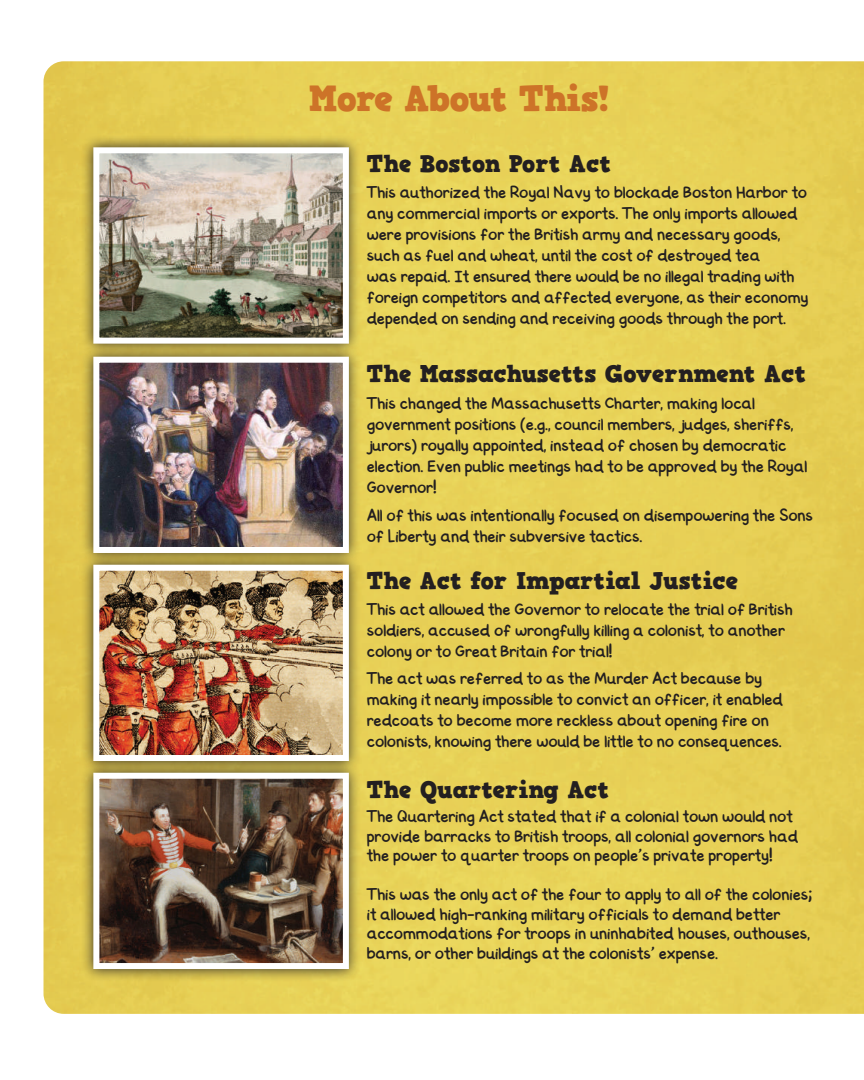
<style>
.page{position:relative;width:864px;height:1080px;background:#fff}
.page>*{position:absolute;margin:0;border:0;box-sizing:border-box;transform-origin:0 0}
.t1{font:36px "HVD Comic Serif Pro";letter-spacing:-.02em;color:#cd7328}
.t2{font:24px "HVD Comic Serif Pro";color:#231f20}
.t3{font:18px/21px "Tuttle Twins Sharpie";color:#231f20}
</style>
<div class="page">
<img style="left:44px;top:61px;width:820px;height:953px">
<div style="left:81px;top:135px;width:281px;height:221px;background:#231f20;opacity:.9"></div>
<img style="left:90px;top:144px;width:262px;height:200px">
<div style="left:81px;top:344px;width:281px;height:222px;background:#231f20;opacity:.9"></div>
<img style="left:90px;top:354px;width:262px;height:198px">
<div style="left:81px;top:552px;width:281px;height:222px;background:#231f20;opacity:.9"></div>
<img style="left:90px;top:562px;width:262px;height:198px">
<div style="left:81px;top:760px;width:281px;height:222px;background:#231f20;opacity:.9"></div>
<img style="left:90px;top:770px;width:262px;height:202px">
<h1 class="t1" style="left:309px;top:71px;width:302px">More About This!</h1>
<h2 class="t2" style="left:367px;top:145px;width:246px">The Boston Port Act</h2>
<p class="t3" style="left:367px;top:182px;width:443px">This authorized the Royal Navy to blockade Boston Harbor to any commercial imports or exports. The only imports allowed were provisions for the British army and necessary goods, such as fuel and wheat, until the cost of destroyed tea<br>was repaid. It ensured there would be no illegal trading with foreign competitors and affected everyone, as their economy depended on sending and receiving goods through the port.</p>
<h2 class="t2" style="left:367px;top:355px;width:441px">The Massachusetts Government Act</h2>
<p class="t3" style="left:367px;top:393px;width:442px">This changed the Massachusetts Charter, making local government positions (e.g., council members, judges, sheriffs, jurors) royally appointed, instead of chosen by democratic election. Even public meetings had to be approved by the Royal Governor!</p>
<p class="t3" style="left:367px;top:504px;width:448px">All of this was intentionally focused on disempowering the Sons of Liberty and their subversive tactics.</p>
<h2 class="t2" style="left:367px;top:562px;width:373px">The Act for Impartial Justice</h2>
<p class="t3" style="left:367px;top:598px;width:427px">This act allowed the Governor to relocate the trial of British soldiers, accused of wrongfully killing a colonist, to another colony or to Great Britain for trial!</p>
<p class="t3" style="left:367px;top:668px;width:417px">The act was referred to as the Murder Act because by making it nearly impossible to convict an officer, it enabled redcoats to become more reckless about opening fire on colonists, knowing there would be little to no consequences.</p>
<h2 class="t2" style="left:367px;top:771px;width:244px">The Quartering Act</h2>
<p class="t3" style="left:367px;top:807px;width:433px;line-height:19.5px">The Quartering Act stated that if a colonial town would not provide barracks to British troops, all colonial governors had the power to quarter troops on people’s private property!</p>
<p class="t3" style="left:367px;top:885px;width:447px;line-height:19.5px">This was the only act of the four to apply to all of the colonies; it allowed high-ranking military officials to demand better accommodations for troops in uninhabited houses, outhouses, barns, or other buildings at the colonists’ expense.</p>
</div>
